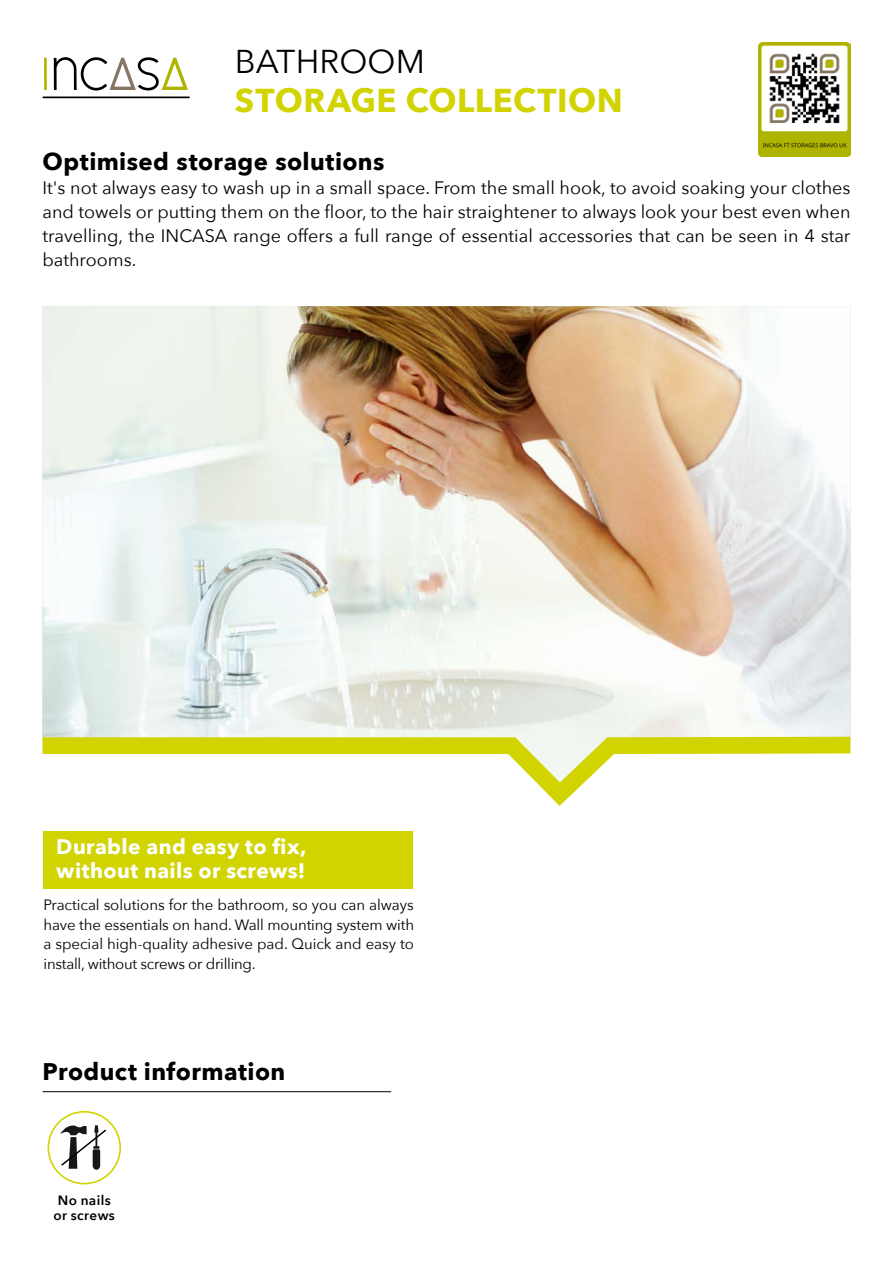
<style>
.page{position:relative;width:893px;height:1263px;background:#fff}
.page>*{position:absolute;margin:0;border:0;box-sizing:border-box;transform-origin:0 0}
.t1{font:700 33px "Avenir Next";letter-spacing:.015em;color:#d1d400}
.t2{font:33px "Avenir Next";letter-spacing:.005em;color:#000}
.t3{font:700 24px "Avenir Next";letter-spacing:.015em;color:#000}
.t4{font:700 21px/24px "Avenir Next";letter-spacing:.015em;color:#fff}
.t5{font:18px/24px "Avenir Next";color:#000;text-align:justify}
.t6{font:15px/19.5px "Avenir Next";letter-spacing:-.015em;color:#000;text-align:justify}
.t7{font:600 13.5px/15px "Avenir Next";letter-spacing:.03em;color:#000;text-align:center}
</style>
<div class="page">
<hr style="left:44px;top:58px;width:3px;height:32px;background:#b0b400">
<svg style="left:54px;top:57px;width:134px;height:34px"></svg>
<hr style="left:43px;top:97px;width:147px;height:1px;background:#000">
<img style="left:43px;top:306px;width:807px;height:422px">
<svg style="left:42px;top:728px;width:809px;height:78px"></svg>
<hr style="left:43px;top:1091px;width:348px;height:1px;background:#000">
<div style="left:43px;top:831px;width:369px;height:58px;background:#d1d400"></div>
<div style="left:48px;top:1111px;width:73px;height:73px;border:2px solid #d1d400;border-radius:50%"></div>
<svg style="left:60px;top:1125px;width:47px;height:45px"></svg>
<img style="left:758px;top:43px;width:92px;height:114px">
<h1 class="t2" style="left:235px;top:34px;width:192px">BATHROOM</h1>
<h1 class="t1" style="left:235px;top:72px;width:389px">STORAGE COLLECTION</h1>
<h2 class="t3" style="left:43px;top:141px;width:343px">Optimised storage solutions</h2>
<p class="t5" style="left:43px;top:175px;width:809px">It's not always easy to wash up in a small space. From the small hook, to avoid soaking your clothes and towels or putting them on the floor, to the hair straightener to always look your best even when travelling, the INCASA range offers a full range of essential accessories that can be seen in 4 star bathrooms.</p>
<p class="t4" style="left:56px;top:834px;width:252px">Durable and easy to fix, without nails or screws!</p>
<p class="t6" style="left:44px;top:894px;width:372px">Practical solutions for the bathroom, so you can always have the essentials on hand. Wall mounting system with a special high-quality adhesive pad. Quick and easy to install, without screws or drilling.</p>
<h2 class="t3" style="left:43px;top:1050px;width:244px">Product information</h2>
<p class="t7" style="left:54px;top:1193px;width:63px">No nails or screws</p>
</div>
